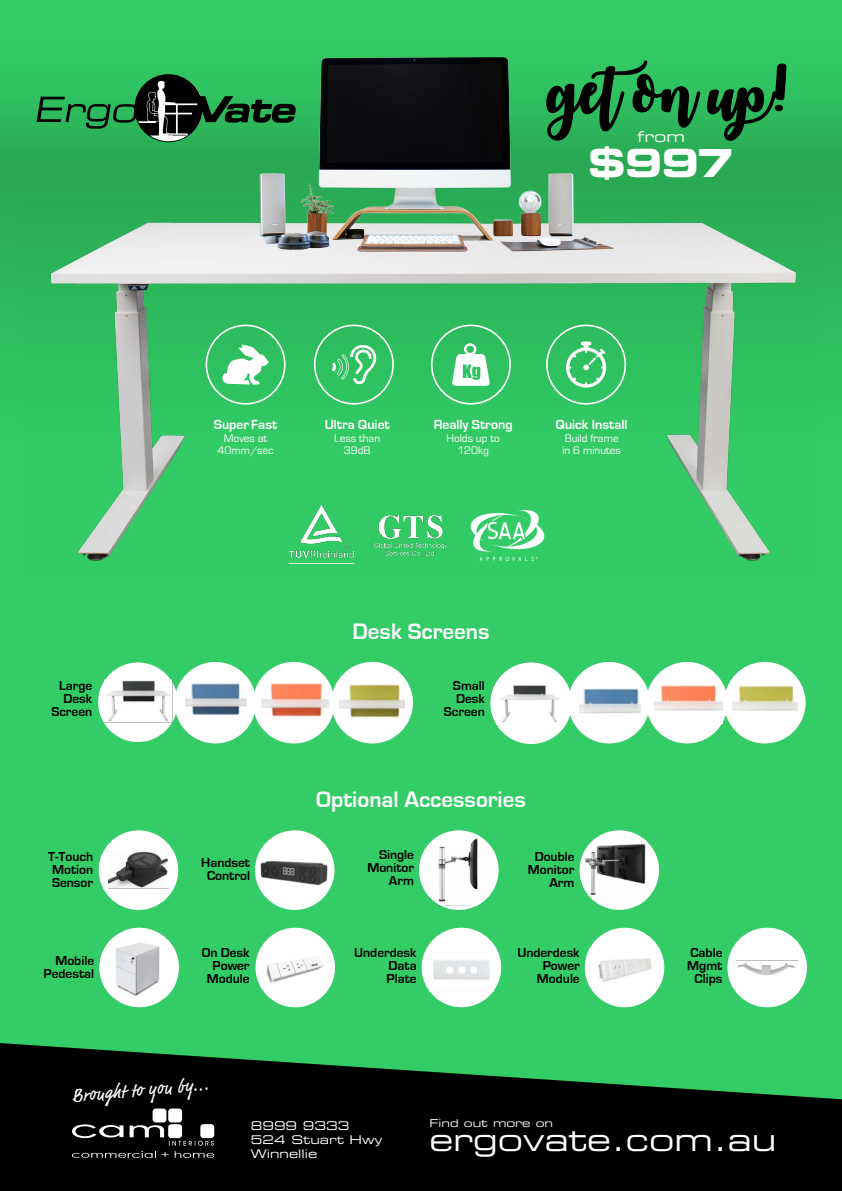
<style>
.page{position:relative;width:842px;height:1191px;background:#3c6}
.page>*{position:absolute;margin:0;border:0;box-sizing:border-box;transform-origin:0 0}
.t1{font:58.2px "October Twilight";color:#000}
.t2{font:38.7px "Eurostile Bold Extended Two";color:#fff}
.t3{font:31.2px "Eurostile Extended Two";color:#fff}
.t4{font:700 23px "Eurostile";color:#fff}
.t5{font:18.6px "Market OT";color:#fff}
.t6{font:15.1px "Eurostile Extended Two";color:#fff}
.t7{font:700 13.6px "Eurostile";color:#fff}
.t8{font:700 13.4px/12.9px "Eurostile";color:#000;text-align:right}
.t9{font:12px/14.4px "Eurostile Extended Two";color:#fff}
.t10{font:11.4px/12.5px "Eurostile";color:#fff;text-align:center}
.t11{font:10.9px "Eurostile Extended Two";color:#fff}
</style>
<div class="page">
<svg style="left:0;top:91px;width:842px;height:277px;background:#2baf57"></svg>
<svg style="left:0;top:1043px;width:842px;height:148px;fill:#000"></svg>
<img style="left:22px;top:203px;width:797px;height:358px">
<svg style="left:37px;top:74px;width:220px;height:69px"></svg>
<img style="left:257px;top:57px;width:364px;height:194px">
<div style="left:168px;top:1108px;width:14px;height:14px;background:#fff;border-radius:3px"></div>
<div style="left:153px;top:1108px;width:13px;height:14px;background:#fff;border-radius:3px"></div>
<svg style="left:130px;top:1125px;width:84px;height:20px;background:#565656"></svg>
<svg style="left:72px;top:1124px;width:51px;height:14px"></svg>
<svg style="left:72px;top:1151px;width:97px;height:7px"></svg>
<svg style="left:175px;top:1151px;width:39px;height:7px"></svg>
<div style="left:206px;top:324px;width:80px;height:80px;border:2px solid #fff;border-radius:50%"></div>
<svg style="left:222px;top:344px;width:47px;height:41px"></svg>
<div style="left:314px;top:324px;width:80px;height:80px;border:2px solid #fff;border-radius:50%"></div>
<svg style="left:332px;top:345px;width:45px;height:39px"></svg>
<div style="left:431px;top:324px;width:80px;height:80px;border:2px solid #fff;border-radius:50%"></div>
<svg style="left:452px;top:343px;width:38px;height:43px"></svg>
<div style="left:546px;top:324px;width:80px;height:80px;border:2px solid #fff;border-radius:50%"></div>
<svg style="left:566px;top:341px;width:40px;height:46px"></svg>
<img style="left:287px;top:504px;width:69px;height:61px">
<img style="left:466px;top:506px;width:83px;height:55px">
<img style="left:369px;top:508px;width:85px;height:53px">
<div style="left:727px;top:927px;width:80px;height:80px;background:#fff;border-radius:50%"></div>
<img style="left:736px;top:960px;width:63px;height:16px">
<div style="left:255px;top:927px;width:80px;height:80px;background:#fff;border-radius:50%"></div>
<img style="left:267px;top:956px;width:57px;height:27px">
<div style="left:585px;top:927px;width:79px;height:80px;background:#fff;border-radius:50%"></div>
<img style="left:598px;top:958px;width:54px;height:24px">
<div style="left:422px;top:927px;width:79px;height:80px;background:#fff;border-radius:50%"></div>
<img style="left:433px;top:960px;width:57px;height:20px">
<div style="left:98px;top:662px;width:80px;height:80px;background:#fff;border-radius:50%"></div>
<img style="left:104px;top:679px;width:68px;height:42px">
<div style="left:331px;top:662px;width:82px;height:81px;background:#fff;border-radius:50%"></div>
<img style="left:340px;top:683px;width:65px;height:35px">
<div style="left:724px;top:662px;width:82px;height:81px;background:#fff;border-radius:50%"></div>
<img style="left:732px;top:685px;width:65px;height:27px">
<div style="left:253px;top:662px;width:82px;height:81px;background:#fff;border-radius:50%"></div>
<img style="left:262px;top:683px;width:67px;height:34px">
<div style="left:646px;top:662px;width:82px;height:81px;background:#fff;border-radius:50%"></div>
<img style="left:655px;top:685px;width:67px;height:26px">
<div style="left:175px;top:662px;width:81px;height:81px;background:#fff;border-radius:50%"></div>
<img style="left:185px;top:683px;width:62px;height:33px">
<div style="left:568px;top:662px;width:82px;height:81px;background:#fff;border-radius:50%"></div>
<img style="left:579px;top:688px;width:61px;height:26px">
<div style="left:490px;top:662px;width:82px;height:82px;background:#fff;border-radius:50%"></div>
<img style="left:499px;top:685px;width:60px;height:36px">
<div style="left:99px;top:830px;width:79px;height:80px;background:#fff;border-radius:50%"></div>
<img style="left:109px;top:851px;width:59px;height:38px">
<div style="left:255px;top:830px;width:79px;height:80px;background:#fff;border-radius:50%"></div>
<img style="left:260px;top:860px;width:68px;height:26px">
<svg style="left:419px;top:830px;width:80px;height:80px"></svg>
<img style="left:424px;top:832px;width:71px;height:73px">
<div style="left:579px;top:830px;width:80px;height:80px;background:#fff;border-radius:50%"></div>
<img style="left:583px;top:838px;width:65px;height:66px">
<div style="left:99px;top:927px;width:80px;height:80px;background:#fff;border-radius:50%"></div>
<img style="left:99px;top:939px;width:76px;height:59px">
<p class="t8" style="left:51px;top:679px;width:42px">Large<br>Desk<br>Screen</p>
<h1 class="t1" style="left:549px;top:57px;width:241px">geton up!</h1>
<p class="t6" style="left:637px;top:126px;width:49px">from</p>
<h2 class="t2" style="left:588px;top:135px;width:148px">$997</h2>
<p class="t7" style="left:214px;top:417px;width:65px">Super Fast</p>
<p class="t10" style="left:217px;top:432px;width:58px">Moves at<br>40mm/sec</p>
<p class="t7" style="left:325px;top:417px;width:67px">Ultra Quiet</p>
<p class="t10" style="left:334px;top:432px;width:48px">Less than<br>39dB</p>
<p class="t7" style="left:434px;top:417px;width:80px">Really Strong</p>
<p class="t10" style="left:446px;top:432px;width:55px">Holds up to<br>120kg</p>
<p class="t7" style="left:556px;top:417px;width:73px">Quick Install</p>
<p class="t10" style="left:562px;top:432px;width:60px;text-align:left">Build frame in 6 minutes</p>
<h3 class="t4" style="left:353px;top:618px;width:138px">Desk Screens</h3>
<p class="t8" style="left:444px;top:679px;width:42px">Small<br>Desk<br>Screen</p>
<h3 class="t4" style="left:316px;top:786px;width:211px">Optional Accessories</h3>
<p class="t8" style="left:48px;top:850px;width:46px;text-align:justify">T-Touch Motion Sensor</p>
<p class="t8" style="left:201px;top:856px;width:50px;text-align:center">Handset<br>Control</p>
<p class="t8" style="left:367px;top:848px;width:48px">Single<br>Monitor<br>Arm</p>
<p class="t8" style="left:528px;top:850px;width:48px">Double<br>Monitor<br>Arm</p>
<p class="t8" style="left:44px;top:954px;width:52px">Mobile<br>Pedestal</p>
<p class="t8" style="left:202px;top:946px;width:49px">On Desk<br>Power<br>Module</p>
<p class="t8" style="left:517px;top:946px;width:64px">Underdesk<br>Power<br>Module</p>
<p class="t8" style="left:387px;top:946px;width:32px;text-align:justify;text-indent:-32px">Underdesk Data Plate</p>
<h3 class="t5" style="left:71px;top:1084px;width:139px;rotate:-5deg">Brought to you by...</h3>
<p class="t8" style="left:687px;top:946px;width:37px;text-align:center">Cable<br>Mgmt<br>Clips</p>
<p class="t9" style="left:251px;top:1117px;width:133px">8999 9333<br>524 Stuart Hwy<br>Winnellie</p>
<p class="t11" style="left:429px;top:1115px;width:125px">Find out more on</p>
<h3 class="t3" style="left:429px;top:1118px;width:349px">ergovate.com.au</h3>
</div>
